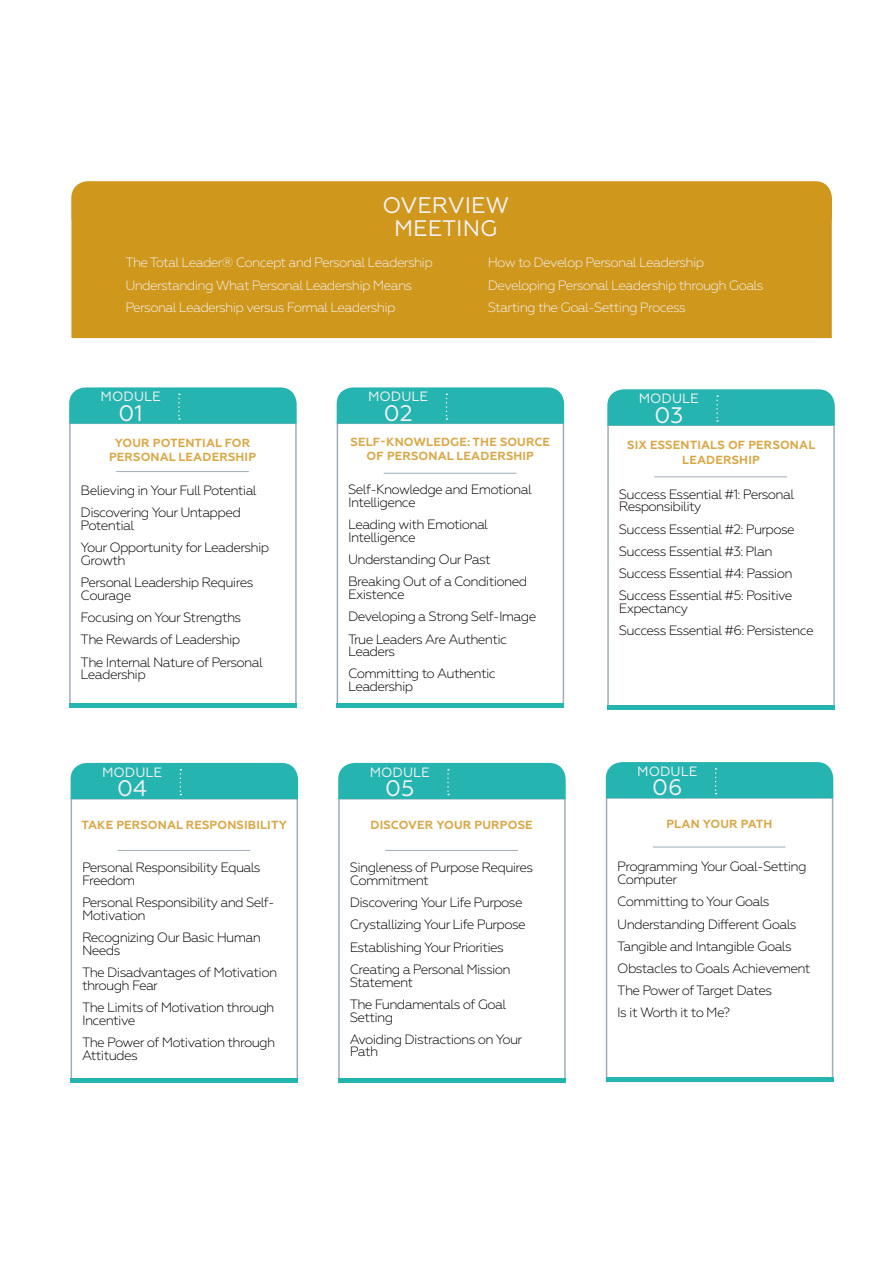
<style>
.page{position:relative;width:893px;height:1263px;background:#fff}
.page>*{position:absolute;margin:0;border:0;box-sizing:border-box;transform-origin:0 0}
.t1{font:22.5px/22.5px "Geometria";color:#f2f2f2;text-align:center}
.t2{font:300 13.5px/22.2px "Geometria";letter-spacing:-.05em;color:#000}
.t3{font:300 13.5px/22.2px "Geometria";letter-spacing:-.05em;color:#f2f2f2}
.t4{font:13.5px "Geometria";color:#f2f2f2}
.t5{font:700 11.7px/14.4px "Geometria";letter-spacing:.01em;color:#d8a848;text-align:center}
</style>
<div class="page">
<div style="left:71px;top:181px;width:761px;height:157px;background:#cf971c"></div>
<div style="left:69px;top:423px;width:228px;height:284px;border:2px solid #a0adb7"></div>
<svg style="left:69px;top:387px;width:228px;height:37px;background:#2db5b2"></svg>
<hr style="left:116px;top:471px;width:133px;height:1px;background:#a0adb7">
<div style="left:337px;top:423px;width:227px;height:284px;border:2px solid #a0adb7"></div>
<svg style="left:337px;top:387px;width:227px;height:37px;background:#2cb5b2"></svg>
<hr style="left:384px;top:473px;width:132px;height:1px;background:#a0adb7">
<div style="left:338px;top:798px;width:228px;height:285px;border:2px solid #a0adb7"></div>
<div style="left:338px;top:763px;width:228px;height:36px;background:#26b4b0"></div>
<hr style="left:385px;top:850px;width:133px;height:1px;background:#a0adb7">
<div style="left:606px;top:797px;width:227px;height:285px;border:2px solid #a0adb7"></div>
<div style="left:606px;top:762px;width:227px;height:36px;background:#26b4b0"></div>
<hr style="left:653px;top:847px;width:132px;height:1px;background:#a0adb7">
<div style="left:71px;top:798px;width:227px;height:285px;border:2px solid #a0adb7"></div>
<div style="left:71px;top:763px;width:227px;height:36px;background:#26b4b0"></div>
<hr style="left:118px;top:850px;width:132px;height:1px;background:#a0adb7">
<div style="left:607px;top:424px;width:228px;height:285px;border:2px solid #a0adb7"></div>
<div style="left:607px;top:389px;width:228px;height:36px;background:#26b4b0"></div>
<hr style="left:654px;top:477px;width:133px;height:1px;background:#a0adb7">
<svg style="left:606px;top:1077px;width:227px;height:5px"></svg>
<svg style="left:338px;top:1078px;width:228px;height:5px"></svg>
<svg style="left:71px;top:1078px;width:227px;height:5px"></svg>
<svg style="left:607px;top:705px;width:228px;height:4px"></svg>
<svg style="left:69px;top:703px;width:228px;height:5px"></svg>
<svg style="left:337px;top:703px;width:227px;height:4px"></svg>
<h1 class="t1" style="left:382px;top:194px;width:128px">OVERVIEW<br>MEETING</h1>
<p class="t3" style="left:125px;top:251px;width:309px">The Total Leader® Concept and Personal Leadership<br>Understanding What Personal Leadership Means<br>Personal Leadership versus Formal Leadership</p>
<p class="t3" style="left:488px;top:251px;width:277px">How to Develop Personal Leadership<br>Developing Personal Leadership through Goals<br>Starting the Goal-Setting Process</p>
<p class="t4" style="left:101px;top:389px;width:62px">MODULE</p>
<h1 class="t1" style="left:119px;top:402px;width:26px">01</h1>
<p class="t4" style="left:368px;top:389px;width:62px">MODULE</p>
<h1 class="t1" style="left:384px;top:402px;width:30px">02</h1>
<p class="t4" style="left:639px;top:391px;width:62px">MODULE</p>
<h1 class="t1" style="left:654px;top:404px;width:30px">03</h1>
<p class="t5" style="left:109px;top:436px;width:149px">YOUR POTENTIAL FOR<br>PERSONAL LEADERSHIP</p>
<p class="t5" style="left:350px;top:435px;width:201px">SELF-KNOWLEDGE: THE SOURCE<br>OF PERSONAL LEADERSHIP</p>
<p class="t5" style="left:627px;top:438px;width:190px">SIX ESSENTIALS OF PERSONAL<br>LEADERSHIP</p>
<p class="t2" style="left:81px;top:479px;width:178px">Believing in Your Full Potential<br>Discovering Your Untapped</p>
<p class="t2" style="left:81px;top:514px;width:190px">Potential<br>Your Opportunity for Leadership</p>
<p class="t2" style="left:81px;top:549px;width:174px">Growth<br>Personal Leadership Requires</p>
<p class="t2" style="left:81px;top:584px;width:184px">Courage<br>Focusing on Your Strengths<br>The Rewards of Leadership<br>The Internal Nature of Personal</p>
<p class="t2" style="left:81px;top:663px;width:67px">Leadership</p>
<p class="t2" style="left:348px;top:483px;width:185px;line-height:12.8px">Self-Knowledge and Emotional<br>Intelligence</p>
<p class="t2" style="left:348px;top:518px;width:141px;line-height:12.8px">Leading with Emotional<br>Intelligence</p>
<p class="t2" style="left:348px;top:548px;width:181px">Understanding Our Past<br>Breaking Out of a Conditioned</p>
<p class="t2" style="left:348px;top:583px;width:190px">Existence<br>Developing a Strong Self-Image<br>True Leaders Are Authentic</p>
<p class="t2" style="left:348px;top:640px;width:149px">Leaders<br>Committing to Authentic</p>
<p class="t2" style="left:348px;top:675px;width:67px">Leadership</p>
<p class="t2" style="left:619px;top:488px;width:177px;line-height:12.8px">Success Essential #1: Personal<br>Responsibility</p>
<p class="t2" style="left:619px;top:518px;width:178px">Success Essential #2: Purpose<br>Success Essential #3: Plan<br>Success Essential #4: Passion<br>Success Essential #5: Positive</p>
<p class="t2" style="left:619px;top:597px;width:196px">Expectancy<br>Success Essential #6: Persistence</p>
<p class="t4" style="left:102px;top:764px;width:62px">MODULE</p>
<h1 class="t1" style="left:117px;top:777px;width:32px">04</h1>
<p class="t4" style="left:370px;top:764px;width:62px">MODULE</p>
<h1 class="t1" style="left:385px;top:777px;width:31px">05</h1>
<p class="t4" style="left:637px;top:763px;width:62px">MODULE</p>
<h1 class="t1" style="left:652px;top:776px;width:32px">06</h1>
<p class="t5" style="left:82px;top:818px;width:207px">TAKE PERSONAL RESPONSIBILITY</p>
<p class="t5" style="left:370px;top:818px;width:164px">DISCOVER YOUR PURPOSE</p>
<p class="t5" style="left:666px;top:817px;width:108px">PLAN YOUR PATH</p>
<p class="t2" style="left:82px;top:861px;width:180px;line-height:12.8px">Personal Responsibility Equals<br>Freedom</p>
<p class="t2" style="left:82px;top:896px;width:194px;line-height:12.8px">Personal Responsibility and Self-<br>Motivation</p>
<p class="t2" style="left:82px;top:931px;width:180px;line-height:12.8px">Recognizing Our Basic Human<br>Needs</p>
<p class="t2" style="left:82px;top:966px;width:197px;line-height:12.8px">The Disadvantages of Motivation through Fear</p>
<p class="t2" style="left:82px;top:1001px;width:194px;line-height:12.8px">The Limits of Motivation through<br>Incentive</p>
<p class="t2" style="left:82px;top:1036px;width:195px;line-height:12.8px">The Power of Motivation through<br>Attitudes</p>
<p class="t2" style="left:350px;top:861px;width:185px;line-height:12.8px">Singleness of Purpose Requires<br>Commitment</p>
<p class="t2" style="left:350px;top:891px;width:178px">Discovering Your Life Purpose<br>Crystallizing Your Life Purpose<br>Establishing Your Priorities<br>Creating a Personal Mission</p>
<p class="t2" style="left:350px;top:971px;width:158px">Statement<br>The Fundamentals of Goal</p>
<p class="t2" style="left:350px;top:1006px;width:174px">Setting<br>Avoiding Distractions on Your</p>
<p class="t2" style="left:350px;top:1041px;width:30px">Path</p>
<p class="t2" style="left:617px;top:860px;width:191px;line-height:12.8px">Programming Your Goal-Setting<br>Computer</p>
<p class="t2" style="left:617px;top:890px;width:195px">Committing to Your Goals<br>Understanding Different Goals<br>Tangible and Intangible Goals<br>Obstacles to Goals Achievement<br>The Power of Target Dates<br>Is it Worth it to Me?</p>
</div>
